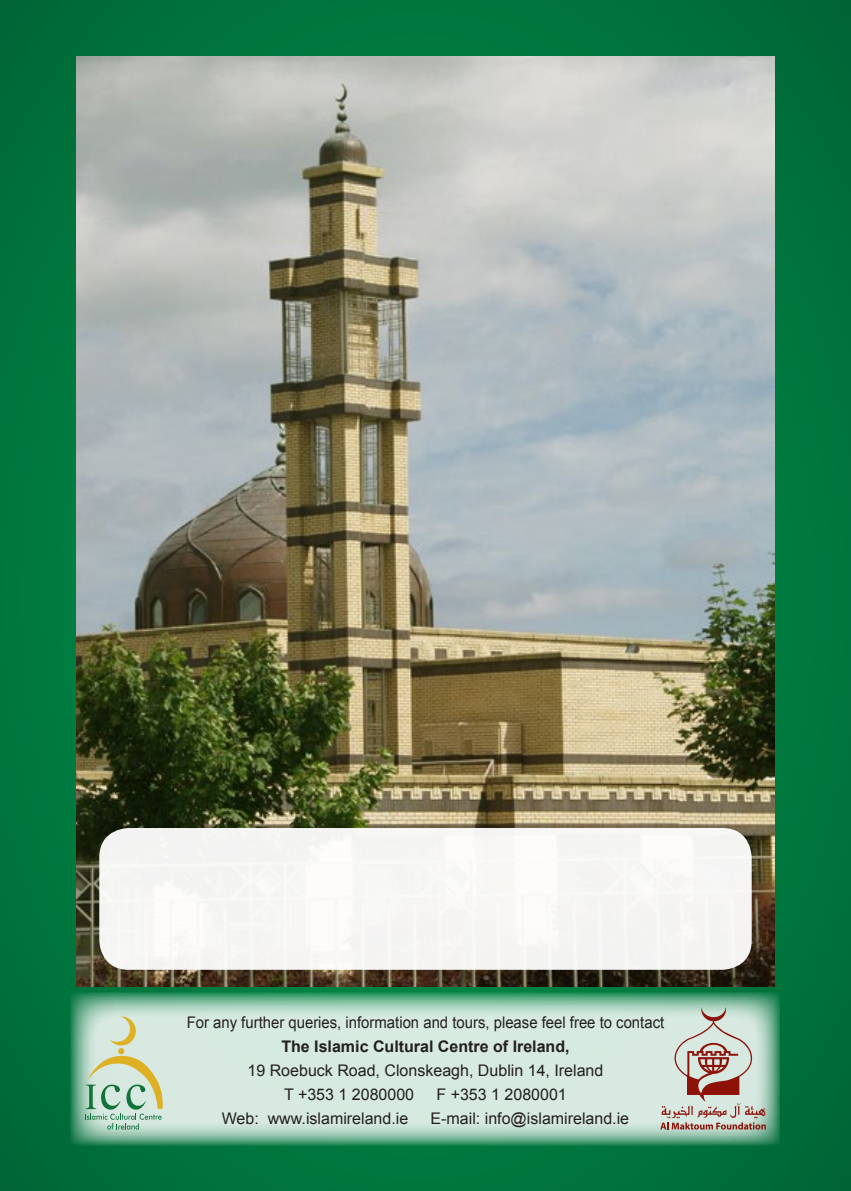
<style>
.page{position:relative;width:851px;height:1191px;background:#fff}
.page>*{position:absolute;margin:0;border:0;box-sizing:border-box;transform-origin:0 0}
.t1{font:16px/24px "Arial";color:#231f20}
.t2{font:16px "Arial";color:#231f20;scale:.93 1}
.t3{font:700 16px "Arial";color:#231f20}
</style>
<div class="page">
<img style="left:850px;top:0;width:1px;height:938px">
<div style="left:0;top:0;width:850px;height:1191px;background:#00743c"></div>
<img style="left:77px;top:57px;width:697px;height:929px">
<svg style="left:71px;top:992px;width:709px;height:153px;background:#b5d8c7"></svg>
<svg style="left:660px;top:1006px;width:105px;height:123px;background:#c6c1b8"></svg>
<svg style="left:85px;top:1016px;width:78px;height:113px;background:#c5d7bc"></svg>
<div style="left:100px;top:829px;width:650px;height:139px;background:#f6f5f4;border-radius:28px"></div>
<div style="left:99px;top:828px;width:652px;height:141px;border:2px solid #fff;border-radius:28px"></div>
<p class="t2" style="left:187px;top:1012px;width:515px">For any further queries, information and tours, please feel free to contact</p>
<p class="t3" style="left:281px;top:1036px;width:290px">The Islamic Cultural Centre of Ireland,</p>
<p class="t1" style="left:284px;top:1058px;width:321px;text-indent:-37px">19 Roebuck Road, Clonskeagh, Dublin 14, Ireland<br>T +353 1 2080000</p>
<p class="t1" style="left:436px;top:1082px;width:132px">F +353 1 2080001</p>
<p class="t1" style="left:222px;top:1106px;width:188px">Web: www.islamireland.ie</p>
<p class="t1" style="left:430px;top:1106px;width:200px">E-mail: info@islamireland.ie</p>
</div>
